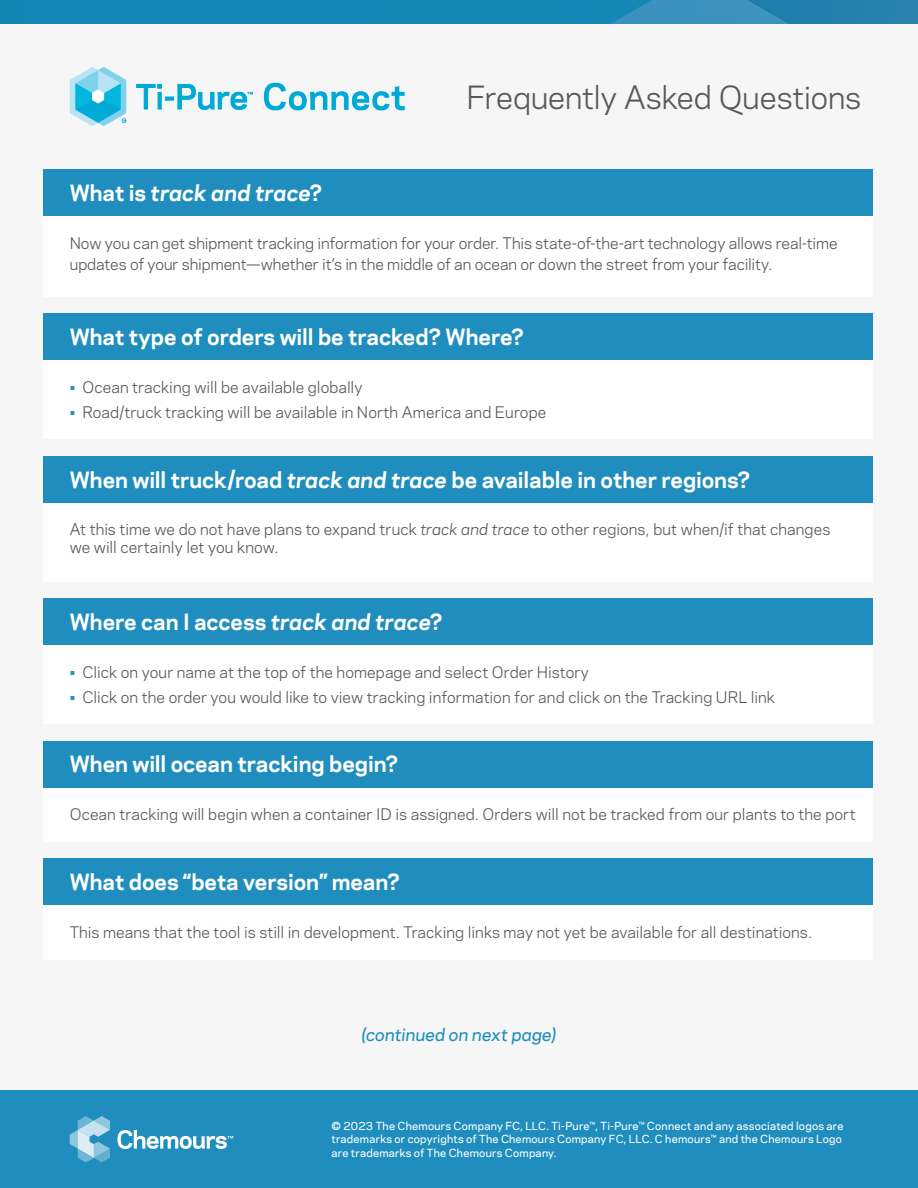
<style>
.page{position:relative;width:918px;height:1188px;background:#fff}
.page>*{position:absolute;margin:0;border:0;box-sizing:border-box;transform-origin:0 0}
.Intro{font:30px "Chemours Sans";letter-spacing:-.005em;color:#57585a}
.Intro-2{font:700 21px "Chemours Sans";letter-spacing:-.005em;color:#fff}
.Intro-3{font:italic 700 21px "Chemours Sans";letter-spacing:-.01em;color:#fff}
.Intro-4{font:italic 500 16.5px "Chemours Sans";letter-spacing:.005em;color:#1f8ebe}
.Bullets{font:15px/21px "Chemours Sans";color:#57585a}
.Bullets-2{font:500 10.5px/13.5px "Chemours Sans";letter-spacing:.025em;color:#fff}
.s1{font-style:normal}
.s2{color:#1f8ebe}
.s3{font-style:italic}
</style>
<div class="page">
<div style="left:0;top:15px;width:918px;height:1092px;background:#f6f6f6"></div>
<div style="left:0;top:1091px;width:918px;height:97px;background:#1f8ebe"></div>
<svg style="left:70px;top:1116px;width:40px;height:46px"></svg>
<svg style="left:117px;top:1130px;width:116px;height:19px"></svg>
<div style="left:43px;top:634px;width:830px;height:90px;background:#fff"></div>
<div style="left:43px;top:598px;width:830px;height:47px;background:#1f8ebe"></div>
<div style="left:43px;top:207px;width:830px;height:90px;background:#fff"></div>
<div style="left:43px;top:170px;width:830px;height:46px;background:#1f8ebe"></div>
<div style="left:43px;top:350px;width:830px;height:90px;background:#fff"></div>
<div style="left:43px;top:314px;width:830px;height:46px;background:#1f8ebe"></div>
<div style="left:43px;top:492px;width:830px;height:90px;background:#fff"></div>
<div style="left:43px;top:456px;width:830px;height:46px;background:#1f8ebe"></div>
<div style="left:0;top:0;width:610px;height:24px;background:#1286b6"></div>
<div style="left:653px;top:0;width:95px;height:24px;background:#3e92bf"></div>
<img style="left:610px;top:0;width:43px;height:24px">
<img style="left:748px;top:0;width:1px;height:24px">
<img style="left:749px;top:0;width:169px;height:24px">
<div style="left:43px;top:777px;width:830px;height:65px;background:#fff"></div>
<div style="left:43px;top:741px;width:830px;height:46px;background:#1f8ebe"></div>
<div style="left:43px;top:894px;width:830px;height:66px;background:#fff"></div>
<div style="left:43px;top:859px;width:830px;height:46px;background:#1f8ebe"></div>
<img style="left:70px;top:67px;width:334px;height:59px">
<p class="Intro" style="left:466px;top:75px;width:396px">Frequently Asked Questions</p>
<p class="Intro-3" style="left:70px;top:177px;width:254px"><span class="s1">What is</span> track and trace<span class="s1">?</span></p>
<p class="Bullets" style="left:70px;top:232px;width:770px">Now you can get shipment tracking information for your order. This state-of-the-art technology allows real-time updates of your shipment—whether it’s in the middle of an ocean or down the street from your facility.</p>
<p class="Intro-2" style="left:70px;top:321px;width:456px">What type of orders will be tracked? Where?</p>
<p class="Bullets" style="left:70px;top:376px;width:294px"><span class="s2">•</span> Ocean tracking will be available globally</p>
<p class="Bullets" style="left:70px;top:401px;width:478px"><span class="s2">•</span> Road/truck tracking will be available in North America and Europe</p>
<p class="Intro-2" style="left:70px;top:464px;width:682px">When will truck/road <span class="s3">track and trace</span> be available in other regions?</p>
<p class="Bullets" style="left:70px;top:520px;width:762px;line-height:18px">At this time we do not have plans to expand truck <span class="s3">track and trace</span> to other regions, but when/if that changes we will certainly let you know.</p>
<p class="Intro-2" style="left:70px;top:606px;width:374px">Where can I access <span class="s3">track and trace</span>?</p>
<p class="Bullets" style="left:70px;top:661px;width:521px"><span class="s2">•</span> Click on your name at the top of the homepage and select Order History</p>
<p class="Bullets" style="left:70px;top:685px;width:707px"><span class="s2">•</span> Click on the order you would like to view tracking information for and click on the Tracking URL link</p>
<p class="Intro-2" style="left:70px;top:748px;width:330px">When will ocean tracking begin?</p>
<p class="Bullets" style="left:70px;top:803px;width:787px">Ocean tracking will begin when a container ID is assigned. Orders will not be tracked from our plants to the port</p>
<p class="Intro-2" style="left:70px;top:866px;width:332px">What does “beta version” mean?</p>
<p class="Bullets" style="left:70px;top:921px;width:744px">This means that the tool is still in development. Tracking links may not yet be available for all destinations.</p>
<p class="Intro-4" style="left:362px;top:1022px;width:196px">(continued on next page)</p>
<p class="Bullets-2" style="left:332px;top:1119px;width:514px">© 2023 The Chemours Company FC, LLC. Ti-Pure™, Ti-Pure™ Connect and any associated logos are trademarks or copyrights of The Chemours Company FC, LLC. C hemours™ and the Chemours Logo are trademarks of The Chemours Company.</p>
</div>
